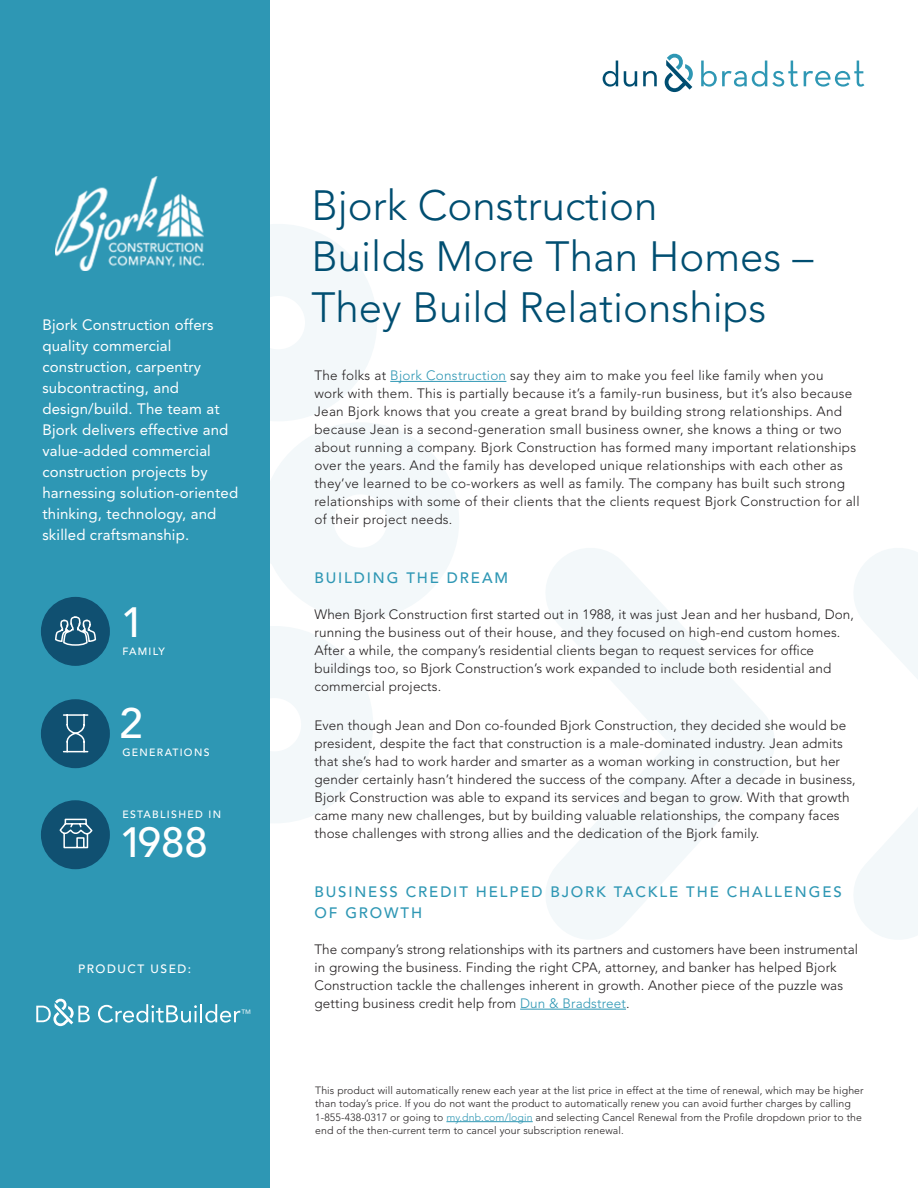
<style>
.page{position:relative;width:918px;height:1188px;background:#fff}
.page>*{position:absolute;margin:0;border:0;box-sizing:border-box;transform-origin:0 0}
._05_Body_Copy{font:300 42px/51px "Avenir LT Std";color:#004e71}
._05_Body_Copy-2{font:500 42px "Avenir LT Std";color:#fff}
._05_Body_Copy-3{font:15px/21px "Avenir LT Std";letter-spacing:.01em;color:#fff}
.Cover_Subhead{font:500 15px/21px "Avenir LT Std";letter-spacing:.125em;color:#2e97b4}
.Cover_Subhead-2{font:300 13.5px/18px "Avenir LT Std";letter-spacing:.01em;color:#231f20}
.Cover_Subhead-3{font:500 12px "Avenir LT Std";letter-spacing:.125em;color:#fff}
._05_Body_Copy-4{font:300 10.5px/13.5px "Avenir LT Std";letter-spacing:.01em;color:#231f20}
.Cover_Subhead-4{font:500 10.5px "Avenir LT Std";letter-spacing:.125em;color:#fff}
._05_Body_Copy-5{font:300 10.5px "Avenir LT Std";color:#fff}
.s1{color:#2e97b4}
</style>
<div class="page">
<svg style="left:854px;top:548px;width:64px;height:391px"></svg>
<svg style="left:520px;top:548px;width:255px;height:461px"></svg>
<svg style="left:269px;top:99px;width:226px;height:845px"></svg>
<div style="left:0;top:0;width:269px;height:1188px;background:#2e97b4"></div>
<svg style="left:603px;top:53px;width:90px;height:39px"></svg>
<svg style="left:804px;top:61px;width:60px;height:26px"></svg>
<svg style="left:701px;top:61px;width:97px;height:26px"></svg>
<hr style="left:446px;top:1121px;width:87px;height:1px;background:#2e97b4">
<div style="left:42px;top:700px;width:67px;height:67px;background:#105071;border-radius:50%"></div>
<div style="left:41px;top:699px;width:69px;height:69px;border:2px solid #105071;border-radius:50%"></div>
<div style="left:42px;top:598px;width:67px;height:67px;background:#105071;border-radius:50%"></div>
<div style="left:41px;top:597px;width:69px;height:69px;border:1px solid #105071;border-radius:50%"></div>
<div style="left:42px;top:801px;width:67px;height:67px;background:#105071;border-radius:50%"></div>
<div style="left:41px;top:800px;width:69px;height:69px;border:2px solid #105071;border-radius:50%"></div>
<hr style="left:390px;top:381px;width:116px;height:1px;background:#2e97b4">
<hr style="left:520px;top:1009px;width:106px;height:1px;background:#2e97b4">
<img style="left:55px;top:176px;width:148px;height:95px">
<svg style="left:59px;top:818px;width:34px;height:31px"></svg>
<svg style="left:55px;top:616px;width:42px;height:30px"></svg>
<svg style="left:62px;top:714px;width:27px;height:39px"></svg>
<svg style="left:36px;top:999px;width:54px;height:27px"></svg>
<svg style="left:98px;top:1004px;width:142px;height:19px"></svg>
<p class="_05_Body_Copy-3" style="left:42px;top:315px;width:197px">Bjork Construction offers quality commercial construction, carpentry subcontracting, and design/build. The team at<br>Bjork delivers effective and value-added commercial construction projects by harnessing solution-oriented thinking, technology, and skilled craftsmanship.</p>
<p class="_05_Body_Copy-2" style="left:121px;top:598px;width:25px">1</p>
<p class="Cover_Subhead-4" style="left:122px;top:645px;width:44px">FAMILY</p>
<p class="_05_Body_Copy-2" style="left:119px;top:699px;width:25px">2</p>
<p class="Cover_Subhead-4" style="left:122px;top:746px;width:89px">GENERATIONS</p>
<p class="Cover_Subhead-4" style="left:122px;top:809px;width:100px">ESTABLISHED IN</p>
<p class="_05_Body_Copy-2" style="left:119px;top:818px;width:90px">1988</p>
<p class="Cover_Subhead-3" style="left:78px;top:962px;width:115px">PRODUCT USED:</p>
<p class="_05_Body_Copy-5" style="left:241px;top:1007px;width:12px">™</p>
<p class="_05_Body_Copy" style="left:311px;top:180px;width:503px">Bjork Construction<br>Builds More Than Homes –<br>They Build Relationships</p>
<p class="Cover_Subhead-2" style="left:314px;top:366px;width:547px">The folks at <span class="s1">Bjork Construction</span> say they aim to make you feel like family when you<br>work with them. This is partially because it’s a family-run business, but it’s also because Jean Bjork knows that you create a great brand by building strong relationships. And because Jean is a second-generation small business owner, she knows a thing or two about running a company. Bjork Construction has formed many important relationships over the years. And the family has developed unique relationships with each other as they’ve learned to be co-workers as well as family. The company has built such strong relationships with some of their clients that the clients request Bjork Construction for all of their project needs.</p>
<p class="Cover_Subhead" style="left:314px;top:568px;width:195px">BUILDING THE DREAM</p>
<p class="Cover_Subhead-2" style="left:314px;top:606px;width:541px">When Bjork Construction first started out in 1988, it was just Jean and her husband, Don, running the business out of their house, and they focused on high-end custom homes.<br>After a while, the company’s residential clients began to request services for office buildings too, so Bjork Construction’s work expanded to include both residential and commercial projects.</p>
<p class="Cover_Subhead-2" style="left:314px;top:716px;width:543px">Even though Jean and Don co-founded Bjork Construction, they decided she would be president, despite the fact that construction is a male-dominated industry. Jean admits that she’s had to work harder and smarter as a woman working in construction, but her gender certainly hasn’t hindered the success of the company. After a decade in business, Bjork Construction was able to expand its services and began to grow. With that growth came many new challenges, but by building valuable relationships, the company faces those challenges with strong allies and the dedication of the Bjork family.</p>
<p class="Cover_Subhead" style="left:314px;top:881px;width:529px">BUSINESS CREDIT HELPED BJORK TACKLE THE CHALLENGES<br>OF GROWTH</p>
<p class="Cover_Subhead-2" style="left:314px;top:940px;width:545px">The company’s strong relationships with its partners and customers have been instrumental in growing the business. Finding the right CPA, attorney, and banker has helped Bjork Construction tackle the challenges inherent in growth. Another piece of the puzzle was getting business credit help from <span class="s1">Dun &amp; Bradstreet</span>.</p>
<p class="_05_Body_Copy-4" style="left:315px;top:1083px;width:550px">This product will automatically renew each year at the list price in effect at the time of renewal, which may be higher than today’s price. If you do not want the product to automatically renew you can avoid further charges by calling 1-855-438-0317 or going to <span class="s1">my.dnb.com/login</span> and selecting Cancel Renewal from the Profile dropdown prior to the end of the then-current term to cancel your subscription renewal.</p>
</div>
